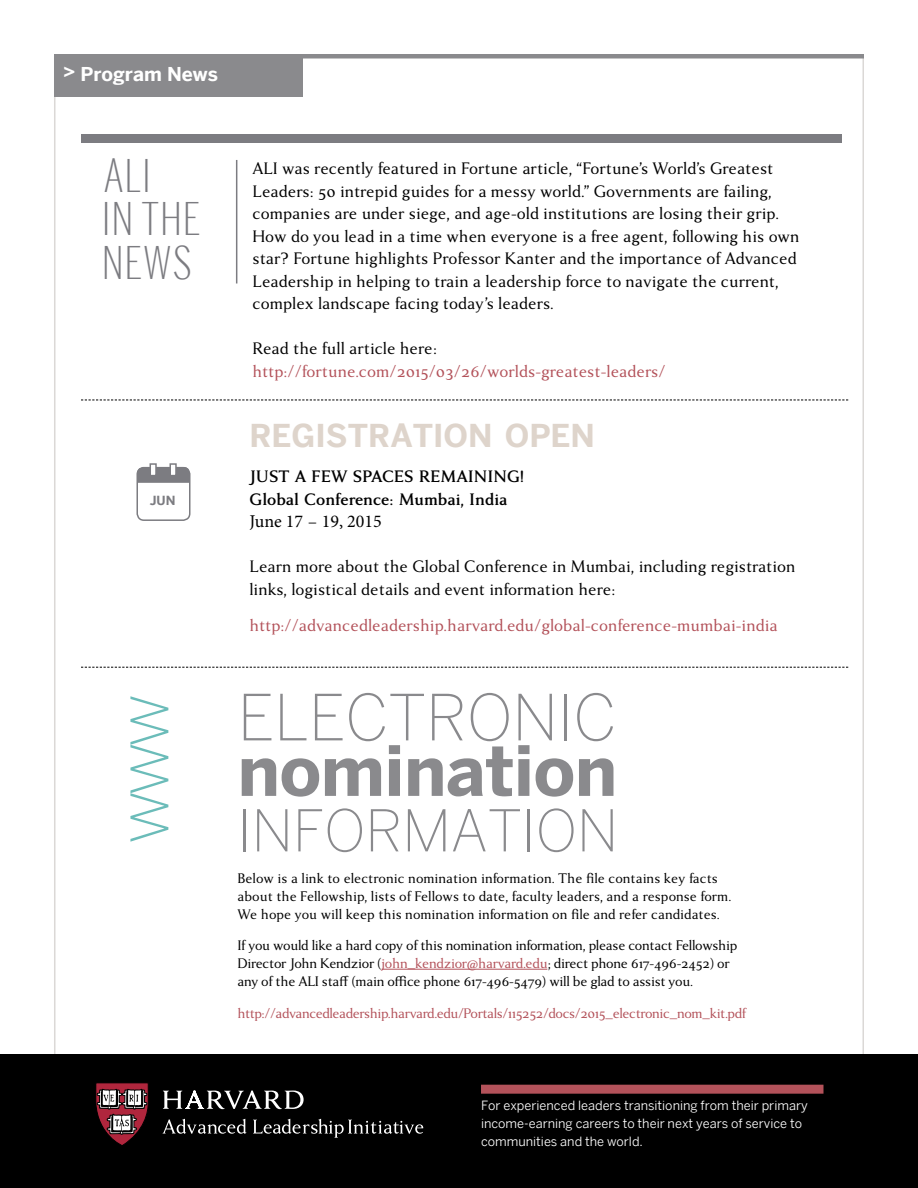
<style>
.page{position:relative;width:918px;height:1188px;background:#fff}
.page>*{position:absolute;margin:0;border:0;box-sizing:border-box;transform-origin:0 0}
.t1{font:200 72px "Benton Sans";color:#6bbcb9}
.t2{font:700 69px "Benton Sans";color:#8a8a8d}
.t3{font:200 63px "Benton Sans";letter-spacing:-.01em;color:#8a8a8d}
.t4{font:200 57px "Benton Sans";letter-spacing:-.01em;color:#8a8a8d}
.t5{font:300 45px/43.5px "Benton Sans Comp";letter-spacing:.015em;color:#7c7c81}
.t6{font:700 31.5px "Benton Sans";color:#ded4cb}
.t7{font:700 19.2px "Benton Sans";color:#fff}
.t8{font:18px/22.5px "Anziano Pro";color:#000}
.t9{font:18px "Anziano Pro";color:#b3525a}
.t10{font:700 18px/22.5px "Anziano Pro";color:#000}
.t11{font:18px "Minion Pro";color:#000}
.t12{font:15px/18px "Anziano Pro";letter-spacing:-.02em;color:#000}
.t13{font:15px/18px "Anziano Pro";color:#000}
.t14{font:15px "Anziano Pro";letter-spacing:-.03em;color:#b3525a}
.t15{font:12.75px/18px "Benton Sans";color:#fff}
.t16{font:700 12.6px "Benton Sans";color:#7c7c81}
.s1{font-family:"Anziano Pro"}
.s2{color:#b3525a}
</style>
<div class="page">
<div style="left:0;top:1054px;width:918px;height:134px;background:#000"></div>
<svg style="left:163px;top:1119px;width:83px;height:15px"></svg>
<svg style="left:253px;top:1119px;width:170px;height:19px"></svg>
<svg style="left:163px;top:1091px;width:141px;height:18px"></svg>
<svg style="left:96px;top:1083px;width:53px;height:62px"></svg>
<div style="left:481px;top:1085px;width:343px;height:9px;background:#b3525a"></div>
<hr style="left:54px;top:54px;width:810px;height:4px;background:#8a8a8d">
<div style="left:54px;top:56px;width:248px;height:41px;background:#8a8a8d"></div>
<div style="left:81px;top:134px;width:760px;height:9px;background:#7c7c81"></div>
<div style="left:136px;top:467px;width:54px;height:54px;border:2px solid #7c7c81;border-radius:7px"></div>
<svg style="left:137px;top:467px;width:53px;height:16px"></svg>
<svg style="left:150px;top:463px;width:7px;height:13px"></svg>
<svg style="left:170px;top:463px;width:7px;height:13px"></svg>
<hr style="left:236px;top:160px;width:1px;height:123px;background:#7c7c81">
<hr style="left:382px;top:969px;width:165px;height:1px;background:#b3525a">
<svg style="left:81px;top:400px;width:767px;height:1px"></svg>
<svg style="left:81px;top:667px;width:767px;height:1px"></svg>
<p class="t7" style="left:63px;top:62px;width:156px">&gt; Program News</p>
<h3 class="t5" style="left:102px;top:154px;width:100px">ALI<br>IN THE<br>NEWS</h3>
<p class="t16" style="left:150px;top:493px;width:27px">JUN</p>
<h1 class="t1" style="left:100px;top:844px;width:152px;rotate:-90deg">www</h1>
<p class="t8" style="left:252px;top:158px;width:549px">ALI was recently featured in Fortune article, “Fortune’s World’s Greatest Leaders: 50 intrepid guides for a messy world.” Governments are failing, companies are under siege, and age-old institutions are losing their grip.<br>How do you lead in a time when everyone is a free agent, following his own star? Fortune highlights Professor Kanter and the importance of Advanced Leadership in helping to train a leadership force to navigate the current, complex landscape facing today’s leaders.</p>
<p class="t8" style="left:252px;top:338px;width:186px">Read the full article here:</p>
<p class="t9" style="left:252px;top:360px;width:415px">http://fortune.com/2015/03/26/worlds-greatest-leaders/</p>
<h3 class="t6" style="left:249px;top:417px;width:347px">REGISTRATION OPEN</h3>
<p class="t10" style="left:249px;top:466px;width:276px">JUST A FEW SPACES REMAINING!<br>Global Conference: Mumbai, India</p>
<p class="t11" style="left:249px;top:510px;width:134px">June 17 <span class="s1">–</span> 19, 2015</p>
<p class="t8" style="left:249px;top:556px;width:548px">Learn more about the Global Conference in Mumbai, including registration links, logistical details and event information here:</p>
<p class="t9" style="left:249px;top:614px;width:530px">http://advancedleadership.harvard.edu/global-conference-mumbai-india</p>
<h3 class="t3" style="left:237px;top:681px;width:381px">ELECTRONIC</h3>
<h2 class="t2" style="left:237px;top:730px;width:381px">nomination</h2>
<h3 class="t4" style="left:237px;top:797px;width:383px">INFORMATION</h3>
<p class="t13" style="left:237px;top:869px;width:496px">Below is a link to electronic nomination information. The file contains key facts about the Fellowship, lists of Fellows to date, faculty leaders, and a response form.<br>We hope you will keep this nomination information on file and refer candidates.</p>
<p class="t12" style="left:237px;top:937px;width:501px">If you would like a hard copy of this nomination information, please contact Fellowship<br>Director John Kendzior (<span class="s2">john_kendzior@harvard.edu</span>; direct phone 617-496-2452) or any of the ALI staff (main office phone 617-496-5479) will be glad to assist you.</p>
<p class="t14" style="left:237px;top:1004px;width:510px">http://advancedleadership.harvard.edu/Portals/115252/docs/2015_electronic_nom_kit.pdf</p>
<p class="t15" style="left:481px;top:1097px;width:328px">For experienced leaders transitioning from their primary income-earning careers to their next years of service to communities and the world.</p>
</div>
